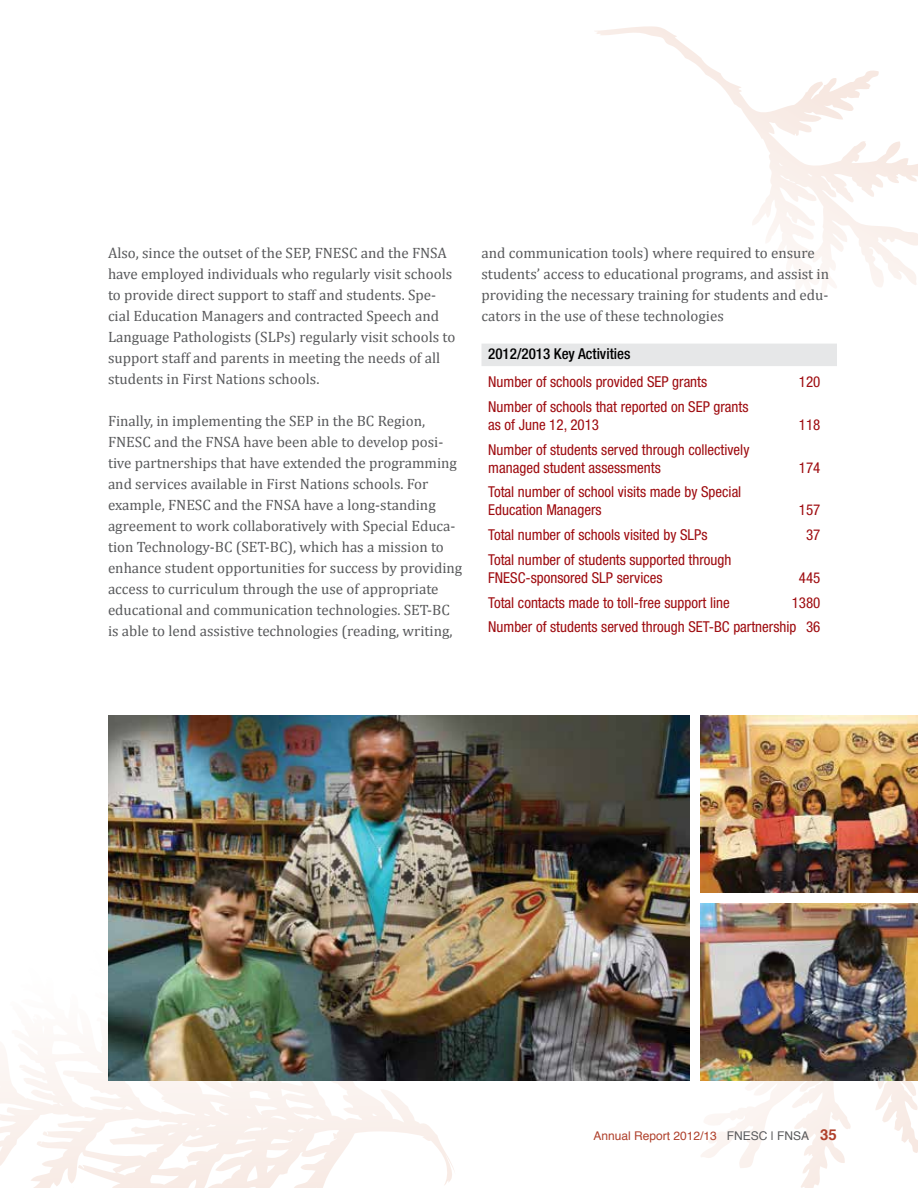
<style>
.page{position:relative;width:918px;height:1188px;background:#fff}
.page>*{position:absolute;margin:0;border:0;box-sizing:border-box;transform-origin:0 0}
.t1{font:15px/21px "Cambria";color:#58595b}
.t2{font:condensed 15px/18px "Helvetica Neue";color:#9e0b0f}
.t3{font:500 condensed 15px "Helvetica Neue";color:#000}
.t4{font:12px "Helvetica";color:#af402b}
.s1{color:#58595b}
.s2{font-weight:700;font-size:15px}
</style>
<div class="page">
<svg style="left:595px;top:26px;width:323px;height:262px"></svg>
<svg style="left:0;top:1054px;width:454px;height:134px"></svg>
<svg style="left:700px;top:1080px;width:218px;height:108px"></svg>
<div style="left:482px;top:344px;width:355px;height:22px;background:#e6e7e8"></div>
<img style="left:700px;top:716px;width:218px;height:177px">
<img style="left:700px;top:903px;width:218px;height:177px">
<img style="left:108px;top:716px;width:582px;height:365px">
<p class="t1" style="left:108px;top:243px;width:349px">Also, since the outset of the SEP, FNESC and the FNSA have employed individuals who regularly visit schools to provide direct support to staff and students. Spe&shy;cial Education Managers and contracted Speech and Language Pathologists (SLPs) regularly visit schools to support staff and parents in meeting the needs of all students in First Nations schools.</p>
<p class="t1" style="left:108px;top:411px;width:356px">Finally, in implementing the SEP in the BC Region, FNESC and the FNSA have been able to develop posi&shy;tive partnerships that have extended the programming and services available in First Nations schools. For example, FNESC and the FNSA have a long-standing agreement to work collaboratively with Special Educa&shy;tion Technology-BC (SET-BC), which has a mission to enhance student opportunities for success by providing access to curriculum through the use of appropriate educational and communication technologies. SET-BC is able to lend assistive technologies (reading, writing,</p>
<p class="t1" style="left:482px;top:243px;width:349px">and communication tools) where required to ensure students’ access to educational programs, and assist in providing the necessary training for students and edu&shy;cators in the use of these technologies</p>
<p class="t3" style="left:488px;top:345px;width:144px">2012/2013 Key Activities</p>
<p class="t2" style="left:488px;top:373px;width:221px">Number of schools provided SEP grants</p>
<p class="t2" style="left:799px;top:373px;width:23px">120</p>
<p class="t2" style="left:488px;top:398px;width:262px">Number of schools that reported on SEP grants as of June 12, 2013</p>
<p class="t2" style="left:799px;top:416px;width:23px">118</p>
<p class="t2" style="left:488px;top:440px;width:263px">Number of students served through collectively managed student assessments</p>
<p class="t2" style="left:488px;top:483px;width:255px">Total number of school visits made by Special<br>Education Managers</p>
<p class="t2" style="left:799px;top:458px;width:23px">174</p>
<p class="t2" style="left:799px;top:501px;width:23px">157</p>
<p class="t2" style="left:488px;top:526px;width:221px">Total number of schools visited by SLPs</p>
<p class="t2" style="left:806px;top:526px;width:16px">37</p>
<p class="t2" style="left:488px;top:551px;width:245px">Total number of students supported through<br>FNESC-sponsored SLP services</p>
<p class="t2" style="left:799px;top:569px;width:23px">445</p>
<p class="t2" style="left:488px;top:593px;width:243px">Total contacts made to toll-free support line</p>
<p class="t2" style="left:488px;top:590px;width:334px;line-height:24.8px;text-align:right">1380<br>Number of students served through SET-BC partnership 36</p>
<p class="t4" style="left:593px;top:1127px;width:245px">Annual Report 2012/13 <span class="s1">FNESC | FNSA</span> <span class="s2">35</span></p>
</div>
